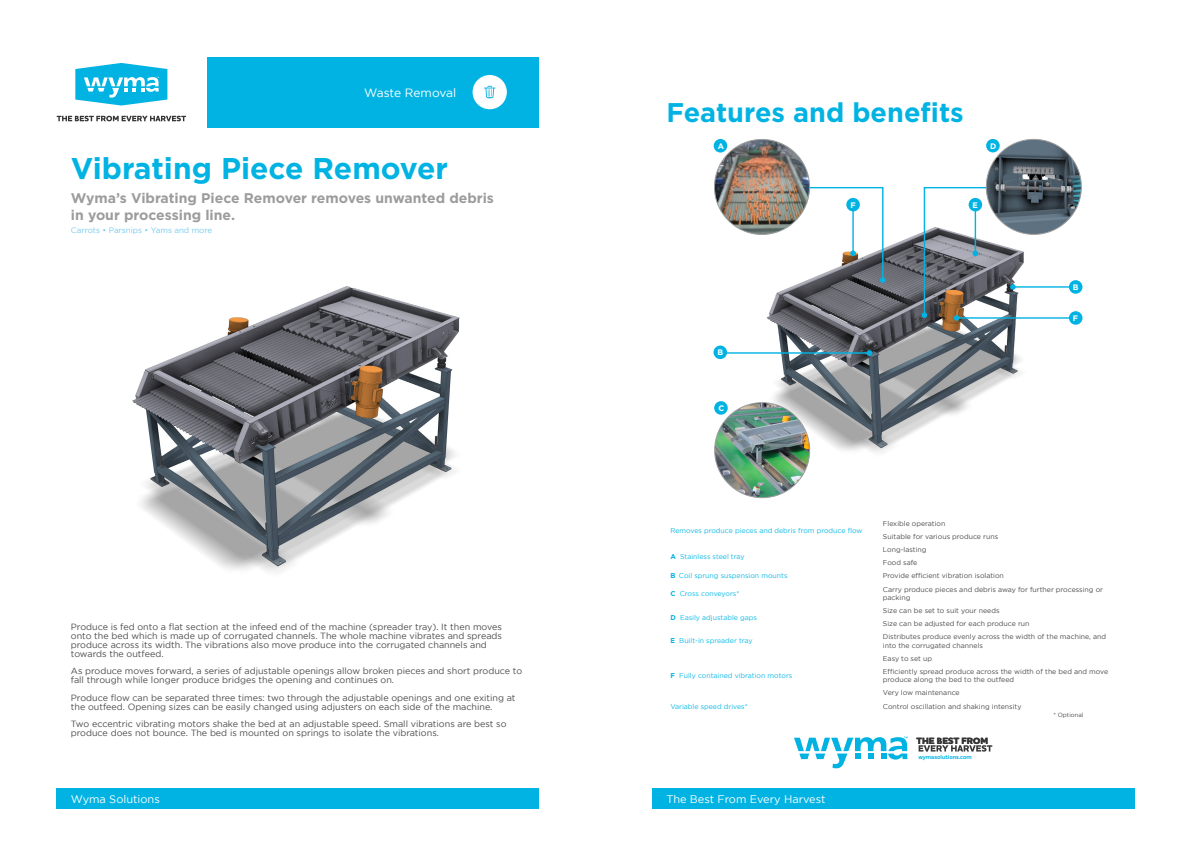
<style>
.page{position:relative;width:1191px;height:842px;background:#fff}
.page>*{position:absolute;margin:0;border:0;box-sizing:border-box;transform-origin:0 0}
.t1{font:700 30px "Gotham";color:#00b3e3}
.t2{font:700 27px "Gotham";color:#00b3e3}
.t3{font:700 14px "Gotham";color:#9c9c9c}
.t4{font:12px "Gotham";letter-spacing:-.01em;color:#fff}
.t5{font:11px "Gotham";color:#fff}
.t6{font:800 9.2px "Houschka Pro";letter-spacing:-.005em;color:#363536}
.t7{font:9px/9px "Gotham";color:#4d4c4d}
.t8{font:8px "Gotham";color:#76cced}
.t9{font:700 8px "Gotham";color:#fff}
.t10{font:7px/8.4px "Gotham";color:#4d4c4d}
.t11{font:7px "Gotham";color:#0db9e6}
.t12{font:6px "Gotham";color:#4d4c4d}
.t13{font:700 5.8px "Intelo Alt";color:#00b3e3}
.s1{font-weight:700;color:#00b3e3}
</style>
<div class="page">
<svg style="left:794px;top:736px;width:113px;height:32px"></svg>
<svg style="left:918px;top:745px;width:74px;height:7px"></svg>
<svg style="left:57px;top:116px;width:129px;height:5px"></svg>
<svg style="left:75px;top:63px;width:92px;height:43px"></svg>
<div style="left:208px;top:57px;width:331px;height:71px;background:#00b3e3"></div>
<div style="left:57px;top:789px;width:482px;height:20px;background:#00b3e3"></div>
<div style="left:652px;top:789px;width:482px;height:20px;background:#00b3e3"></div>
<div style="left:472px;top:75px;width:35px;height:34px;background:#fff;border-radius:50%"></div>
<svg style="left:484px;top:86px;width:11px;height:12px"></svg>
<img style="left:132px;top:286px;width:328px;height:286px">
<img style="left:766px;top:233px;width:255px;height:232px">
<div style="left:986px;top:139px;width:13px;height:13px;background:#00b3e3;border-radius:50%"></div>
<div style="left:714px;top:401px;width:13px;height:14px;background:#00b3e3;border-radius:50%"></div>
<div style="left:713px;top:139px;width:14px;height:14px;background:#00b3e3;border-radius:50%"></div>
<div style="left:713px;top:345px;width:14px;height:14px;background:#00b3e3;border-radius:50%"></div>
<img style="left:986px;top:139px;width:95px;height:95px;border-radius:47px">
<img style="left:714px;top:139px;width:95px;height:95px;border-radius:47px">
<img style="left:714px;top:403px;width:95px;height:95px;border-radius:47px">
<hr style="left:724px;top:352px;width:145px;height:2px;background:#00b3e3">
<svg style="left:866px;top:350px;width:6px;height:6px"></svg>
<hr style="left:1013px;top:286px;width:60px;height:2px;background:#00b3e3">
<div style="left:1069px;top:280px;width:13px;height:14px;background:#00b3e3;border-radius:50%"></div>
<svg style="left:767px;top:186px;width:118px;height:97px"></svg>
<hr style="left:956px;top:317px;width:116px;height:2px;background:#00b3e3">
<svg style="left:921px;top:186px;width:109px;height:135px"></svg>
<div style="left:1069px;top:311px;width:13px;height:14px;background:#00b3e3;border-radius:50%"></div>
<p class="t4" style="left:364px;top:86px;width:93px">Waste Removal</p>
<p class="t1" style="left:71px;top:151px;width:378px">Vibrating Piece Remover</p>
<p class="t3" style="left:71px;top:190px;width:424px">Wyma’s Vibrating Piece Remover removes unwanted debris</p>
<p class="t3" style="left:71px;top:207px;width:166px">in your processing line.</p>
<p class="t8" style="left:71px;top:226px;width:143px">Carrots • Parsnips • Yams and more</p>
<p class="t7" style="left:71px;top:622px;width:433px">Produce is fed onto a flat section at the infeed end of the machine (spreader tray). It then moves onto the bed which is made up of corrugated channels. The whole machine vibrates and spreads produce across its width. The vibrations also move produce into the corrugated channels and towards the outfeed.</p>
<p class="t7" style="left:71px;top:667px;width:453px">As produce moves forward, a series of adjustable openings allow broken pieces and short produce to fall through while longer produce bridges the opening and continues on.</p>
<p class="t7" style="left:71px;top:693px;width:446px">Produce flow can be separated three times: two through the adjustable openings and one exiting at the outfeed. Opening sizes can be easily changed using adjusters on each side of the machine.</p>
<p class="t7" style="left:71px;top:720px;width:437px">Two eccentric vibrating motors shake the bed at an adjustable speed. Small vibrations are best so produce does not bounce. The bed is mounted on springs to isolate the vibrations.</p>
<p class="t2" style="left:666px;top:97px;width:299px">Features and benefits</p>
<p class="t9" style="left:717px;top:141px;width:8px">A</p>
<p class="t9" style="left:990px;top:141px;width:8px">D</p>
<p class="t9" style="left:850px;top:200px;width:7px">F</p>
<p class="t9" style="left:972px;top:200px;width:7px">E</p>
<p class="t9" style="left:717px;top:348px;width:7px">B</p>
<p class="t9" style="left:718px;top:403px;width:7px">C</p>
<p class="t11" style="left:670px;top:526px;width:194px">Removes produce pieces and debris from produce flow</p>
<p class="t11" style="left:670px;top:552px;width:76px"><span class="s1">A</span> Stainless steel tray</p>
<p class="t10" style="left:883px;top:519px;width:64px">Flexible operation</p>
<p class="t10" style="left:883px;top:532px;width:117px">Suitable for various produce runs</p>
<p class="t10" style="left:883px;top:545px;width:45px">Long-lasting</p>
<p class="t10" style="left:883px;top:558px;width:36px">Food safe</p>
<p class="t9" style="left:1073px;top:282px;width:7px">B</p>
<p class="t9" style="left:1073px;top:313px;width:7px">F</p>
<p class="t11" style="left:670px;top:572px;width:119px"><span class="s1">B</span> Coil sprung suspension mounts</p>
<p class="t10" style="left:883px;top:572px;width:122px">Provide efficient vibration isolation</p>
<p class="t11" style="left:670px;top:589px;width:70px"><span class="s1">C</span> Cross conveyors*</p>
<p class="t10" style="left:883px;top:585px;width:222px">Carry produce pieces and debris away for further processing or packing</p>
<p class="t11" style="left:670px;top:613px;width:88px"><span class="s1">D</span> Easily adjustable gaps</p>
<p class="t10" style="left:883px;top:606px;width:118px">Size can be set to suit your needs</p>
<p class="t10" style="left:883px;top:619px;width:148px">Size can be adjusted for each produce run</p>
<p class="t11" style="left:670px;top:637px;width:84px"><span class="s1">E</span> Built-in spreader tray</p>
<p class="t10" style="left:883px;top:632px;width:225px">Distributes produce evenly across the width of the machine, and into the corrugated channels</p>
<p class="t11" style="left:670px;top:672px;width:123px"><span class="s1">F</span> Fully contained vibration motors</p>
<p class="t10" style="left:883px;top:654px;width:51px">Easy to set up</p>
<p class="t10" style="left:883px;top:667px;width:227px">Efficiently spread produce across the width of the bed and move produce along the bed to the outfeed</p>
<p class="t10" style="left:883px;top:689px;width:78px">Very low maintenance</p>
<p class="t11" style="left:670px;top:702px;width:79px">Variable speed drives*</p>
<p class="t10" style="left:883px;top:702px;width:140px">Control oscillation and shaking intensity</p>
<p class="t6" style="left:916px;top:735px;width:73px">THE BEST FROM</p>
<p class="t13" style="left:918px;top:753px;width:55px">wymasolutions.com</p>
<p class="t12" style="left:1053px;top:712px;width:32px">* Optional</p>
<p class="t5" style="left:71px;top:793px;width:90px">Wyma Solutions</p>
<p class="t5" style="left:666px;top:793px;width:161px">The Best From Every Harvest</p>
</div>
